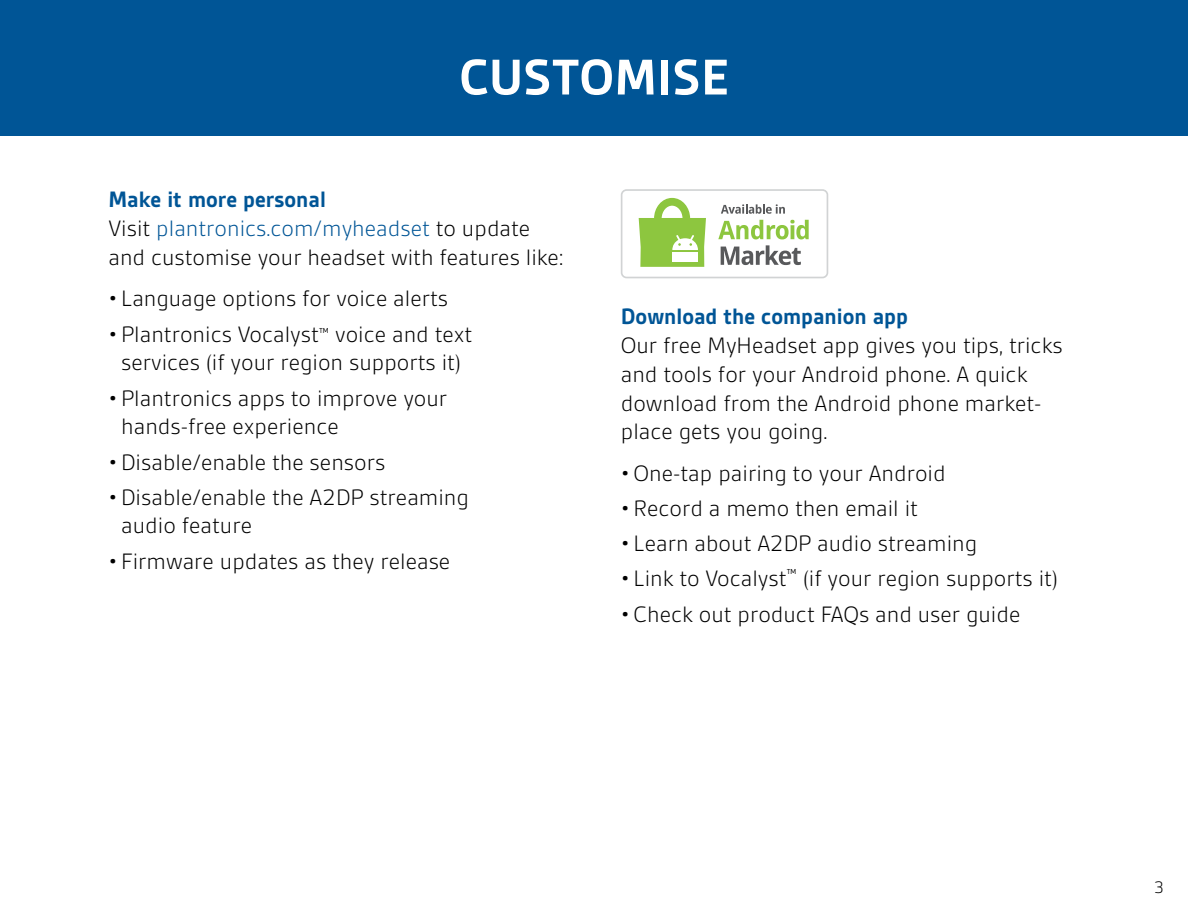
<style>
.page{position:relative;width:1188px;height:918px;background:#fff}
.page>*{position:absolute;margin:0;border:0;box-sizing:border-box;transform-origin:0 0}
.t1{font:700 54px "Gesta";color:#fff}
.t2{font:300 24px/28.8px "Gesta";color:#000}
.t3{font:700 24px "Gesta";color:#005596}
.t4{font:300 18px "Gesta";color:#000}
.s1{font-weight:700;color:#005596}
.s2{color:#005596}
</style>
<div class="page">
<div style="left:0;top:0;width:1188px;height:136px;background:#005596"></div>
<div style="left:621px;top:189px;width:207px;height:89px;border:2px solid #d1d3d4;border-radius:5px"></div>
<svg style="left:721px;top:204px;width:64px;height:10px"></svg>
<svg style="left:718px;top:220px;width:91px;height:19px"></svg>
<svg style="left:721px;top:245px;width:80px;height:20px"></svg>
<svg style="left:639px;top:197px;width:67px;height:70px"></svg>
<h1 class="t1" style="left:459px;top:49px;width:271px">CUSTOMISE</h1>
<p class="t2" style="left:108px;top:185px;width:456px"><span class="s1">Make it more personal<br></span>Visit <span class="s2">plantronics.com/myheadset</span> to update and customise your headset with features like:</p>
<p class="t2" style="left:108px;top:284px;width:341px">• Language options for voice alerts</p>
<p class="t2" style="left:108px;top:320px;width:365px;text-align:center">• Plantronics Vocalyst<sup>™</sup> voice and text services (if your region supports it)</p>
<p class="t2" style="left:121px;top:384px;width:328px;text-indent:-13px">• Plantronics apps to improve your hands-free experience</p>
<p class="t2" style="left:108px;top:448px;width:278px">• Disable/enable the sensors</p>
<p class="t2" style="left:121px;top:483px;width:349px;text-indent:-13px">• Disable/enable the A2DP streaming audio feature</p>
<p class="t2" style="left:108px;top:547px;width:343px">• Firmware updates as they release</p>
<p class="t3" style="left:621px;top:304px;width:289px">Download the companion app</p>
<p class="t2" style="left:621px;top:331px;width:443px">Our free MyHeadset app gives you tips, tricks and tools for your Android phone. A quick download from the Android phone market&shy;place gets you going.</p>
<p class="t2" style="left:621px;top:459px;width:326px">• One-tap pairing to your Android</p>
<p class="t2" style="left:621px;top:494px;width:299px">• Record a memo then email it</p>
<p class="t2" style="left:621px;top:529px;width:358px">• Learn about A2DP audio streaming</p>
<p class="t2" style="left:621px;top:564px;width:439px">• Link to Vocalyst<sup>™</sup> (if your region supports it)</p>
<p class="t2" style="left:621px;top:600px;width:401px">• Check out product FAQs and user guide</p>
<p class="t4" style="left:1155px;top:878px;width:11px">3</p>
</div>
